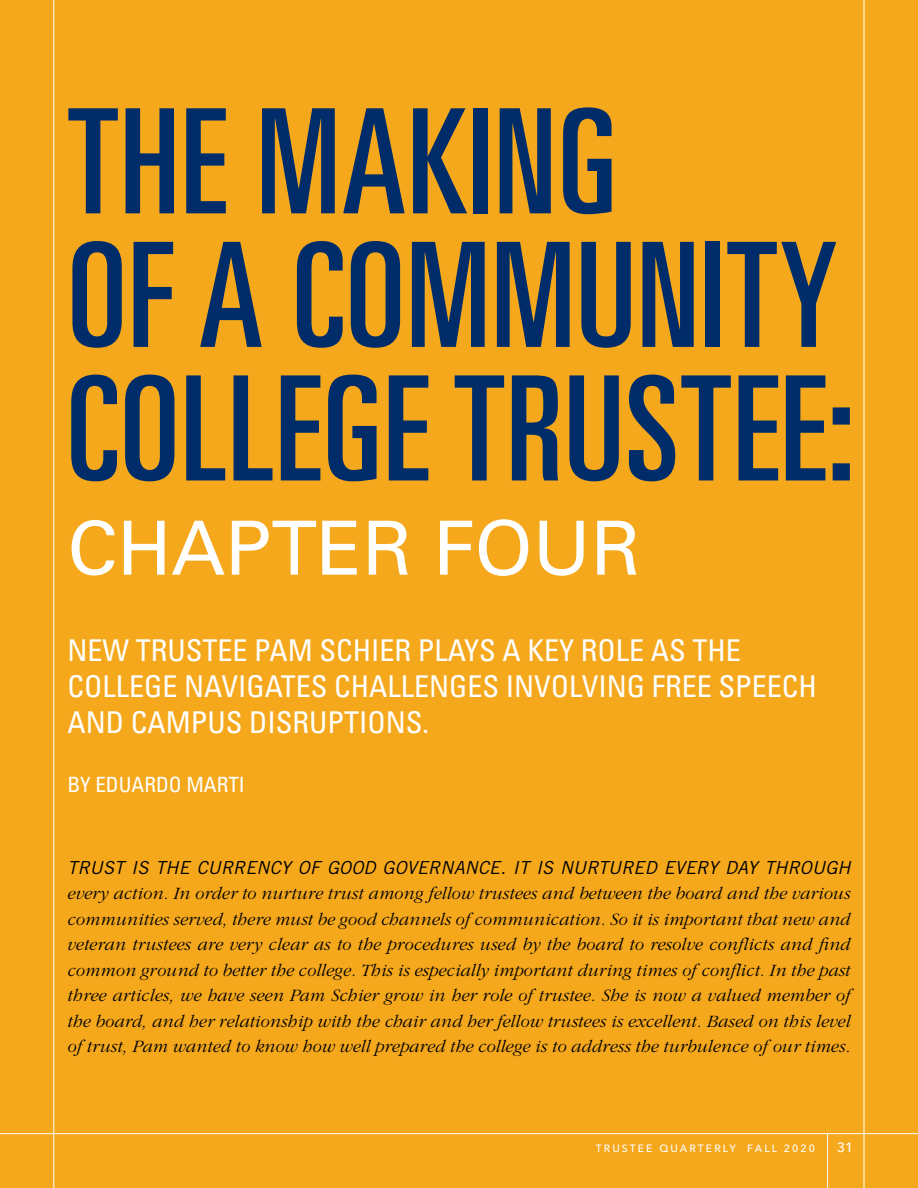
<style>
.page{position:relative;width:918px;height:1188px;background:#f5a81c}
.page>*{position:absolute;margin:0;border:0;box-sizing:border-box;transform-origin:0 0}
.t1{font:ultra-condensed 145.5px/133.5px "Univers LT Std";letter-spacing:.01em;color:#002d6a}
.t2{font:74.7px "Univers LT Std";color:#fff}
.t3{font:condensed 30px/36px "Univers LT Std";color:#fff}
.t4{font:condensed 21px "Univers LT Std";color:#fff}
.t5{font:italic 300 18px/25.5px "ITC Garamond Std";letter-spacing:.01em;color:#000;text-align:justify}
.t6{font:italic 18px "Trade Gothic LT Std";letter-spacing:.01em;color:#000}
.t7{font:500 13.5px "Avenir Next LT Pro";color:#fff}
.t8{font:500 10.5px "Avenir Next LT Pro";letter-spacing:.2em;color:#fff}
</style>
<div class="page">
<hr style="left:827px;top:1134px;width:1px;height:54px;background:#fff">
<hr style="left:0;top:1133px;width:918px;height:1px;background:#fff">
<hr style="left:864px;top:0;width:1px;height:1188px;background:#fff">
<hr style="left:54px;top:0;width:1px;height:1188px;background:#fff">
<h1 class="t1" style="left:68px;top:94px;width:789px">THE MAKING<br>OF A COMMUNITY<br>COLLEGE TRUSTEE:</h1>
<h2 class="t2" style="left:68px;top:504px;width:575px">CHAPTER FOUR</h2>
<h3 class="t3" style="left:68px;top:632px;width:751px">NEW TRUSTEE PAM SCHIER PLAYS A KEY ROLE AS THE<br>COLLEGE NAVIGATES CHALLENGES INVOLVING FREE SPEECH<br>AND CAMPUS DISRUPTIONS.</h3>
<p class="t4" style="left:68px;top:771px;width:179px">BY EDUARDO MARTI</p>
<p class="t6" style="left:68px;top:857px;width:785px">TRUST IS THE CURRENCY OF GOOD GOVERNANCE. IT IS NURTURED EVERY DAY THROUGH</p>
<p class="t5" style="left:68px;top:881px;width:785px">every action. In order to nurture trust among fellow trustees and between the board and the various communities served, there must be good channels of communication. So it is important that new and veteran trustees are very clear as to the procedures used by the board to resolve conflicts and find common ground to better the college. This is especially important during times of conflict. In the past three articles, we have seen Pam Schier grow in her role of trustee. She is now a valued member of the board, and her relationship with the chair and her fellow trustees is excellent. Based on this level of trust, Pam wanted to know how well prepared the college is to address the turbulence of our times.</p>
<p class="t8" style="left:596px;top:1142px;width:221px">TRUSTEE QUARTERLY FALL 2020</p>
<p class="t7" style="left:837px;top:1139px;width:18px">31</p>
</div>
